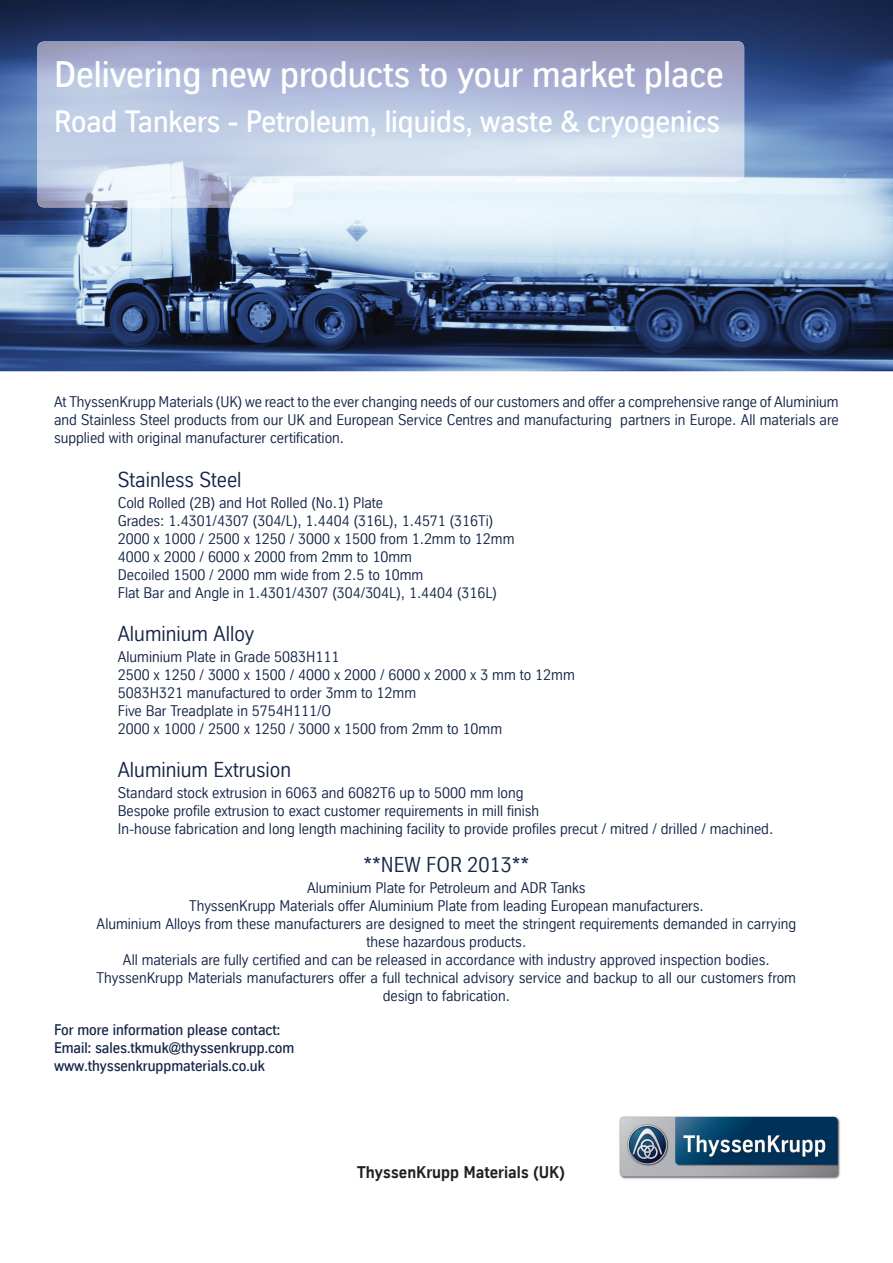
<style>
.page{position:relative;width:893px;height:1263px;background:#fff}
.page>*{position:absolute;margin:0;border:0;box-sizing:border-box;transform-origin:0 0}
.t1{font:500 36px "TK Type";color:#fff}
.t2{font:500 30px "TK Type";color:#fff}
.t3{font:21px "TK Type";color:#162649}
.t4{font:700 16.5px "TK Type";color:#231f20}
.t5{font:15px/18px "TK Type";color:#162649}
.t6{font:500 15px/18px "TK Type";color:#162649}
</style>
<div class="page">
<img style="left:0;top:0;width:893px;height:371px">
<img style="left:619px;top:1116px;width:221px;height:63px">
<img style="left:38px;top:41px;width:555px;height:166px">
<img style="left:592px;top:41px;width:152px;height:141px">
<h1 class="t1" style="left:54px;top:54px;width:671px">Delivering new products to your market place</h1>
<h2 class="t2" style="left:54px;top:104px;width:667px">Road Tankers - Petroleum, liquids, waste &amp; cryogenics</h2>
<p class="t5" style="left:54px;top:393px;width:786px;text-align:justify">At ThyssenKrupp Materials (UK) we react to the ever changing needs of our customers and offer a comprehensive range of Aluminium and Stainless Steel products from our UK and European Service Centres and manufacturing partners in Europe. All materials are supplied with original manufacturer certification.</p>
<h3 class="t3" style="left:118px;top:467px;width:125px">Stainless Steel</h3>
<p class="t5" style="left:118px;top:493px;width:398px">Cold Rolled (2B) and Hot Rolled (No.1) Plate<br>Grades: 1.4301/4307 (304/L), 1.4404 (316L), 1.4571 (316Ti)<br>2000 x 1000 / 2500 x 1250 / 3000 x 1500 from 1.2mm to 12mm 4000 x 2000 / 6000 x 2000 from 2mm to 10mm<br>Decoiled 1500 / 2000 mm wide from 2.5 to 10mm<br>Flat Bar and Angle in 1.4301/4307 (304/304L), 1.4404 (316L)</p>
<h3 class="t3" style="left:118px;top:622px;width:138px">Aluminium Alloy</h3>
<p class="t5" style="left:118px;top:648px;width:458px">Aluminium Plate in Grade 5083H111<br>2500 x 1250 / 3000 x 1500 / 4000 x 2000 / 6000 x 2000 x 3 mm to 12mm 5083H321 manufactured to order 3mm to 12mm<br>Five Bar Treadplate in 5754H111/O<br>2000 x 1000 / 2500 x 1250 / 3000 x 1500 from 2mm to 10mm</p>
<h3 class="t3" style="left:118px;top:758px;width:175px">Aluminium Extrusion</h3>
<p class="t5" style="left:118px;top:784px;width:657px">Standard stock extrusion in 6063 and 6082T6 up to 5000 mm long<br>Bespoke profile extrusion to exact customer requirements in mill finish<br>In-house fabrication and long length machining facility to provide profiles precut / mitred / drilled / machined.</p>
<h3 class="t3" style="left:363px;top:853px;width:167px">**NEW FOR 2013**</h3>
<p class="t5" style="left:97px;top:879px;width:701px;text-align:center">Aluminium Plate for Petroleum and ADR Tanks<br>ThyssenKrupp Materials offer Aluminium Plate from leading European manufacturers.<br>Aluminium Alloys from these manufacturers are designed to meet the stringent requirements demanded in carrying these hazardous products.<br>All materials are fully certified and can be released in accordance with industry approved inspection bodies.<br>ThyssenKrupp Materials manufacturers offer a full technical advisory service and backup to all our customers from design to fabrication.</p>
<p class="t6" style="left:54px;top:1021px;width:242px">For more information please contact:<br>Email: sales.tkmuk@thyssenkrupp.com www.thyssenkruppmaterials.co.uk</p>
<p class="t4" style="left:357px;top:1163px;width:209px">ThyssenKrupp Materials (UK)</p>
</div>
